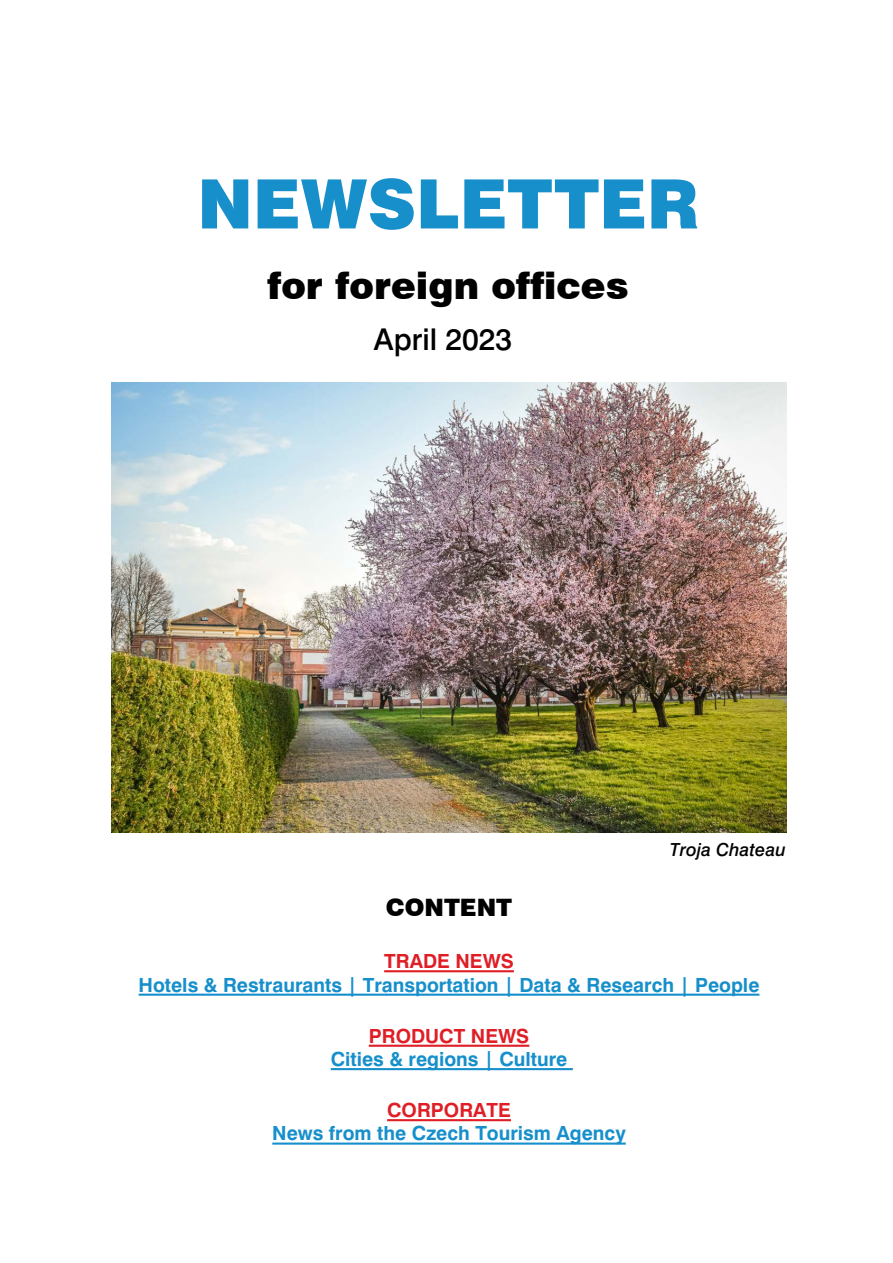
<style>
.page{position:relative;width:893px;height:1263px;background:#fff}
.page>*{position:absolute;margin:0;border:0;box-sizing:border-box;transform-origin:0 0}
.t1{font:900 68.1px "Swiss 721 BT";color:#168fcb}
.t2{font:900 37.35px "Swiss 721 BT";color:#000}
.t3{font:500 30px "Swiss 721 BTCE";color:#000}
.t4{font:900 24px "Swiss 721 BT";color:#000}
.t5{font:700 19.5px "Swiss 721 BTCE";color:#168fcb}
.t6{font:700 19.5px "Swiss 721 BTCE";color:#e01e26}
.t7{font:italic 500 18px "Swiss 721 BTCE";color:#000}
</style>
<div class="page">
<hr style="left:384px;top:970px;width:130px;height:2px;background:#e01e26">
<hr style="left:139px;top:993px;width:620px;height:3px;background:#168fcb">
<hr style="left:369px;top:1045px;width:160px;height:2px;background:#e01e26">
<hr style="left:331px;top:1068px;width:242px;height:2px;background:#168fcb">
<hr style="left:387px;top:1119px;width:124px;height:2px;background:#e01e26">
<hr style="left:272px;top:1142px;width:354px;height:3px;background:#168fcb">
<img style="left:111px;top:382px;width:676px;height:450px">
<h1 class="t1" style="left:197px;top:163px;width:503px">NEWSLETTER</h1>
<h2 class="t2" style="left:267px;top:263px;width:363px">for foreign offices</h2>
<h3 class="t3" style="left:374px;top:320px;width:140px">April 2023</h3>
<p class="t7" style="left:670px;top:838px;width:117px">Troja Chateau</p>
<p class="t4" style="left:386px;top:893px;width:128px">CONTENT</p>
<p class="t6" style="left:384px;top:948px;width:131px">TRADE NEWS</p>
<p class="t5" style="left:139px;top:971px;width:622px">Hotels &amp; Restraurants | Transportation | Data &amp; Research | People</p>
<p class="t6" style="left:369px;top:1023px;width:162px">PRODUCT NEWS</p>
<p class="t5" style="left:331px;top:1046px;width:238px">Cities &amp; regions | Culture</p>
<p class="t6" style="left:387px;top:1097px;width:125px">CORPORATE</p>
<p class="t5" style="left:272px;top:1120px;width:355px">News from the Czech Tourism Agency</p>
</div>
